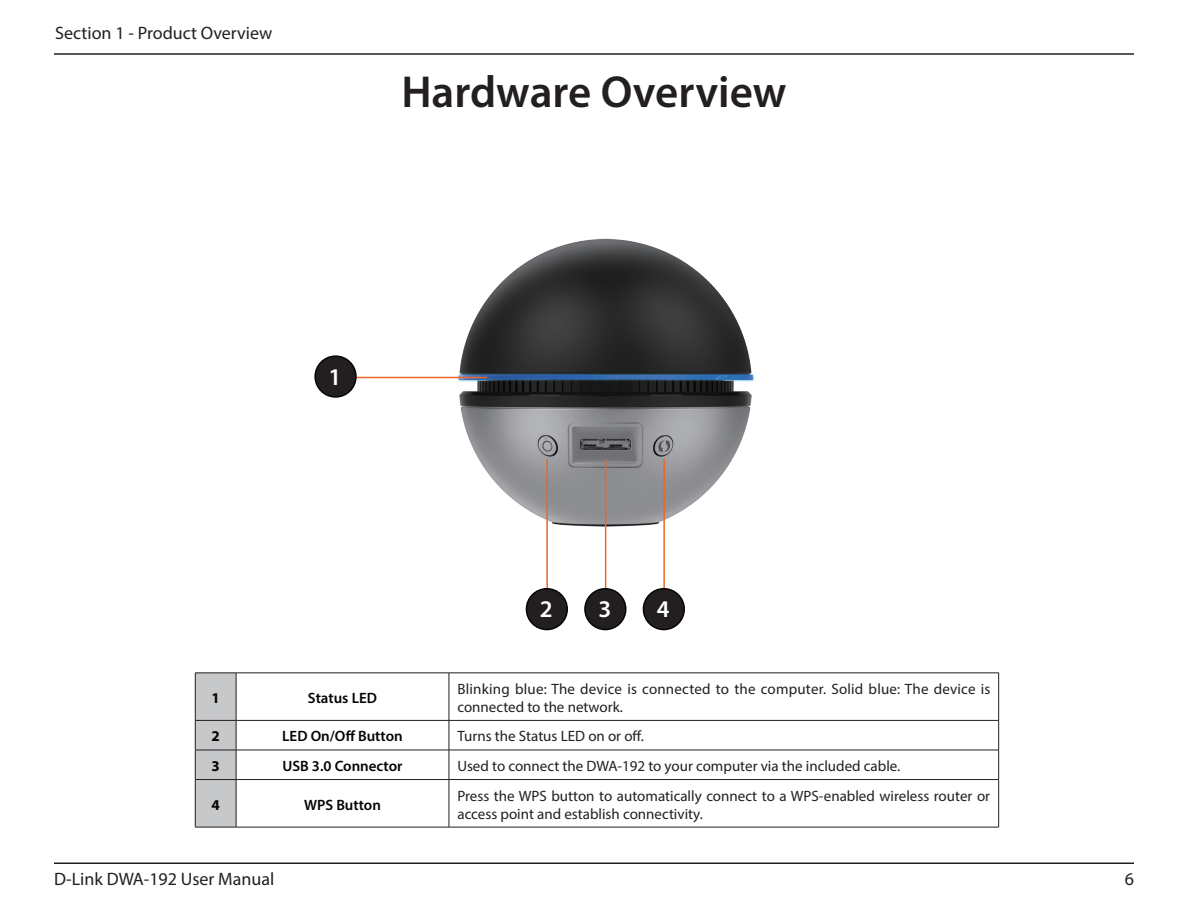
<style>
.page{position:relative;width:1188px;height:918px;background:#fff}
.page>*{position:absolute;margin:0;border:0;box-sizing:border-box;transform-origin:0 0}
.t1{font:600 45px "Myriad Pro";color:#231f20}
.t2{font:600 24px "Myriad Pro";color:#fff}
.t3{font:18px "Myriad Pro";color:#231f20}
.t4{font:15px/18px "Myriad Pro";color:#231f20}
.t5{font:600 15px "Myriad Pro";color:#040503}
.t6{font:700 15px "Myriad Pro";color:#040503}
</style>
<div class="page">
<hr style="left:54px;top:53px;width:1080px;height:2px;background:#231f20">
<hr style="left:54px;top:862px;width:1080px;height:2px;background:#231f20">
<hr style="left:195px;top:827px;width:41px;height:1px;background:#231f20">
<svg style="left:195px;top:673px;width:42px;height:154px;background:#bdbdbf"></svg>
<hr style="left:236px;top:780px;width:1px;height:47px;background:#231f20">
<hr style="left:236px;top:673px;width:213px;height:1px;background:#231f20">
<hr style="left:236px;top:720px;width:213px;height:1px;background:#231f20">
<hr style="left:236px;top:750px;width:213px;height:1px;background:#231f20">
<hr style="left:236px;top:779px;width:213px;height:1px;background:#231f20">
<hr style="left:236px;top:827px;width:213px;height:1px;background:#231f20">
<hr style="left:449px;top:673px;width:1px;height:47px;background:#231f20">
<svg style="left:449px;top:721px;width:1px;height:58px"></svg>
<hr style="left:449px;top:780px;width:1px;height:47px;background:#231f20">
<hr style="left:998px;top:673px;width:1px;height:47px;background:#231f20">
<svg style="left:998px;top:721px;width:1px;height:58px"></svg>
<hr style="left:998px;top:780px;width:1px;height:47px;background:#231f20">
<hr style="left:449px;top:673px;width:550px;height:1px;background:#231f20">
<hr style="left:449px;top:720px;width:550px;height:1px;background:#231f20">
<hr style="left:449px;top:750px;width:550px;height:1px;background:#231f20">
<hr style="left:449px;top:779px;width:550px;height:1px;background:#231f20">
<hr style="left:449px;top:827px;width:550px;height:1px;background:#231f20">
<img style="left:427px;top:238px;width:328px;height:320px">
<hr style="left:605px;top:459px;width:1px;height:146px;background:#e96729">
<div style="left:585px;top:589px;width:41px;height:41px;background:#231f20;border-radius:50%"></div>
<div style="left:584px;top:588px;width:43px;height:42px;border:2px solid #040503;border-radius:50%"></div>
<hr style="left:546px;top:459px;width:2px;height:146px;background:#e96729">
<div style="left:526px;top:589px;width:41px;height:41px;background:#231f20;border-radius:50%"></div>
<div style="left:526px;top:588px;width:42px;height:42px;border:2px solid #040503;border-radius:50%"></div>
<hr style="left:663px;top:459px;width:2px;height:146px;background:#e96729">
<div style="left:643px;top:589px;width:41px;height:41px;background:#231f20;border-radius:50%"></div>
<div style="left:643px;top:588px;width:42px;height:42px;border:2px solid #040503;border-radius:50%"></div>
<hr style="left:341px;top:377px;width:146px;height:1px;background:#e96729">
<div style="left:315px;top:356px;width:41px;height:41px;background:#231f20;border-radius:50%"></div>
<div style="left:314px;top:355px;width:43px;height:43px;border:2px solid #040503;border-radius:50%"></div>
<p class="t3" style="left:55px;top:22px;width:219px">Section 1 - Product Overview</p>
<h1 class="t1" style="left:401px;top:64px;width:387px">Hardware Overview</h1>
<h2 class="t2" style="left:329px;top:361px;width:14px">1</h2>
<h2 class="t2" style="left:540px;top:594px;width:14px">2</h2>
<h2 class="t2" style="left:598px;top:594px;width:14px">3</h2>
<h2 class="t2" style="left:657px;top:594px;width:14px">4</h2>
<p class="t6" style="left:212px;top:688px;width:10px">1</p>
<p class="t5" style="left:308px;top:688px;width:71px">Status LED</p>
<p class="t4" style="left:457px;top:680px;width:535px">Blinking blue: The device is connected to the computer. Solid blue: The device is connected to the network.</p>
<p class="t6" style="left:212px;top:727px;width:10px">2</p>
<p class="t5" style="left:282px;top:727px;width:122px">LED On/Off Button</p>
<p class="t4" style="left:457px;top:727px;width:188px">Turns the Status LED on or off.</p>
<p class="t6" style="left:212px;top:756px;width:10px">3</p>
<p class="t5" style="left:282px;top:756px;width:122px">USB 3.0 Connector</p>
<p class="t4" style="left:457px;top:757px;width:444px">Used to connect the DWA-192 to your computer via the included cable.</p>
<p class="t6" style="left:212px;top:795px;width:10px">4</p>
<p class="t5" style="left:304px;top:795px;width:78px">WPS Button</p>
<p class="t4" style="left:457px;top:786px;width:534px">Press the WPS button to automatically connect to a WPS-enabled wireless router or access point and establish connectivity.</p>
<p class="t3" style="left:54px;top:868px;width:222px">D-Link DWA-192 User Manual</p>
<p class="t3" style="left:1125px;top:868px;width:11px">6</p>
</div>
